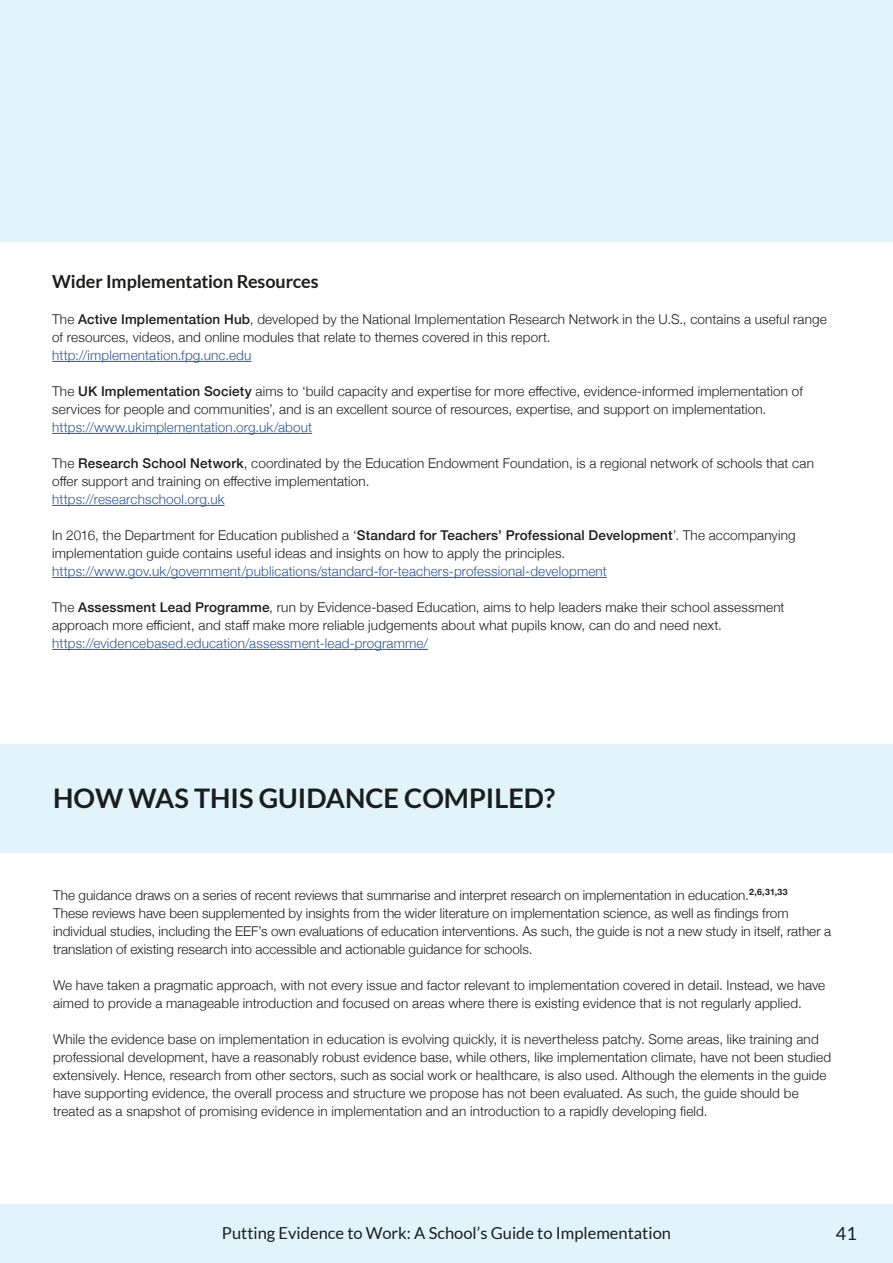
<style>
.page{position:relative;width:893px;height:1263px;background:#fff}
.page>*{position:absolute;margin:0;border:0;box-sizing:border-box;transform-origin:0 0}
.t1{font:700 27px "Lato";color:#1d1d1b}
.t2{font:700 18px "Lato";letter-spacing:-.005em;color:#1d1d1b}
.t3{font:18px "Lato";color:#1d1d1b}
.t4{font:16.5px "Lato";color:#1d1d1b}
.t5{font:300 13.5px/18px "Helvetica Neue";letter-spacing:.01em;color:#1d1d1b}
.t6{font:300 13.5px "Helvetica Neue";letter-spacing:.01em;color:#275b9b}
.s1{font-weight:500}
</style>
<div class="page">
<div style="left:0;top:1205px;width:893px;height:58px;background:#e1f3fb"></div>
<div style="left:0;top:0;width:893px;height:242px;background:#e1f3fb"></div>
<div style="left:0;top:744px;width:893px;height:108px;background:#e1f3fb"></div>
<hr style="left:52px;top:361px;width:199px;height:1px;background:#275b9b">
<hr style="left:52px;top:433px;width:260px;height:1px;background:#275b9b">
<hr style="left:52px;top:505px;width:173px;height:1px;background:#275b9b">
<hr style="left:52px;top:577px;width:555px;height:1px;background:#275b9b">
<hr style="left:52px;top:649px;width:376px;height:1px;background:#275b9b">
<h2 class="t2" style="left:52px;top:271px;width:268px">Wider Implementation Resources</h2>
<p class="t5" style="left:52px;top:309px;width:776px">The <span class="s1">Active Implementation Hub</span>, developed by the National Implementation Research Network in the U.S., contains a useful range of resources, videos, and online modules that relate to themes covered in this report.</p>
<p class="t6" style="left:52px;top:344px;width:201px">http://implementation.fpg.unc.edu</p>
<p class="t5" style="left:52px;top:381px;width:752px">The <span class="s1">UK Implementation Society</span> aims to ‘build capacity and expertise for more effective, evidence-informed implementation of services for people and communities’, and is an excellent source of resources, expertise, and support on implementation.</p>
<p class="t6" style="left:52px;top:416px;width:261px">https://www.ukimplementation.org.uk/about</p>
<p class="t5" style="left:52px;top:453px;width:763px">The <span class="s1">Research School Network</span>, coordinated by the Education Endowment Foundation, is a regional network of schools that can offer support and training on effective implementation.</p>
<p class="t6" style="left:52px;top:488px;width:174px">https://researchschool.org.uk</p>
<p class="t5" style="left:52px;top:525px;width:745px">In 2016, the Department for Education published a ‘<span class="s1">Standard for Teachers’ Professional Development</span>’. The accompanying implementation guide contains useful ideas and insights on how to apply the principles.</p>
<p class="t6" style="left:52px;top:560px;width:556px">https://www.gov.uk/government/publications/standard-for-teachers-professional-development</p>
<p class="t5" style="left:52px;top:597px;width:734px">The <span class="s1">Assessment Lead Programme</span>, run by Evidence-based Education, aims to help leaders make their school assessment approach more efficient, and staff make more reliable judgements about what pupils know, can do and need next.</p>
<p class="t6" style="left:52px;top:632px;width:377px">https://evidencebased.education/assessment-lead-programme/</p>
<h1 class="t1" style="left:53px;top:782px;width:504px">HOW WAS THIS GUIDANCE COMPILED?</h1>
<p class="t5" style="left:53px;top:885px;width:779px">The guidance draws on a series of recent reviews that summarise and interpret research on implementation in education.<sup>2,6,31,33<br></sup>These reviews have been supplemented by insights from the wider literature on implementation science, as well as findings from individual studies, including the EEF’s own evaluations of education interventions. As such, the guide is not a new study in itself, rather a translation of existing research into accessible and actionable guidance for schools.</p>
<p class="t5" style="left:53px;top:975px;width:774px">We have taken a pragmatic approach, with not every issue and factor relevant to implementation covered in detail. Instead, we have aimed to provide a manageable introduction and focused on areas where there is existing evidence that is not regularly applied.</p>
<p class="t5" style="left:53px;top:1029px;width:779px">While the evidence base on implementation in education is evolving quickly, it is nevertheless patchy. Some areas, like training and professional development, have a reasonably robust evidence base, while others, like implementation climate, have not been studied extensively. Hence, research from other sectors, such as social work or healthcare, is also used. Although the elements in the guide have supporting evidence, the overall process and structure we propose has not been evaluated. As such, the guide should be treated as a snapshot of promising evidence in implementation and an introduction to a rapidly developing field.</p>
<p class="t4" style="left:222px;top:1224px;width:451px">Putting Evidence to Work: A School’s Guide to Implementation</p>
<h2 class="t3" style="left:836px;top:1224px;width:22px">41</h2>
</div>
